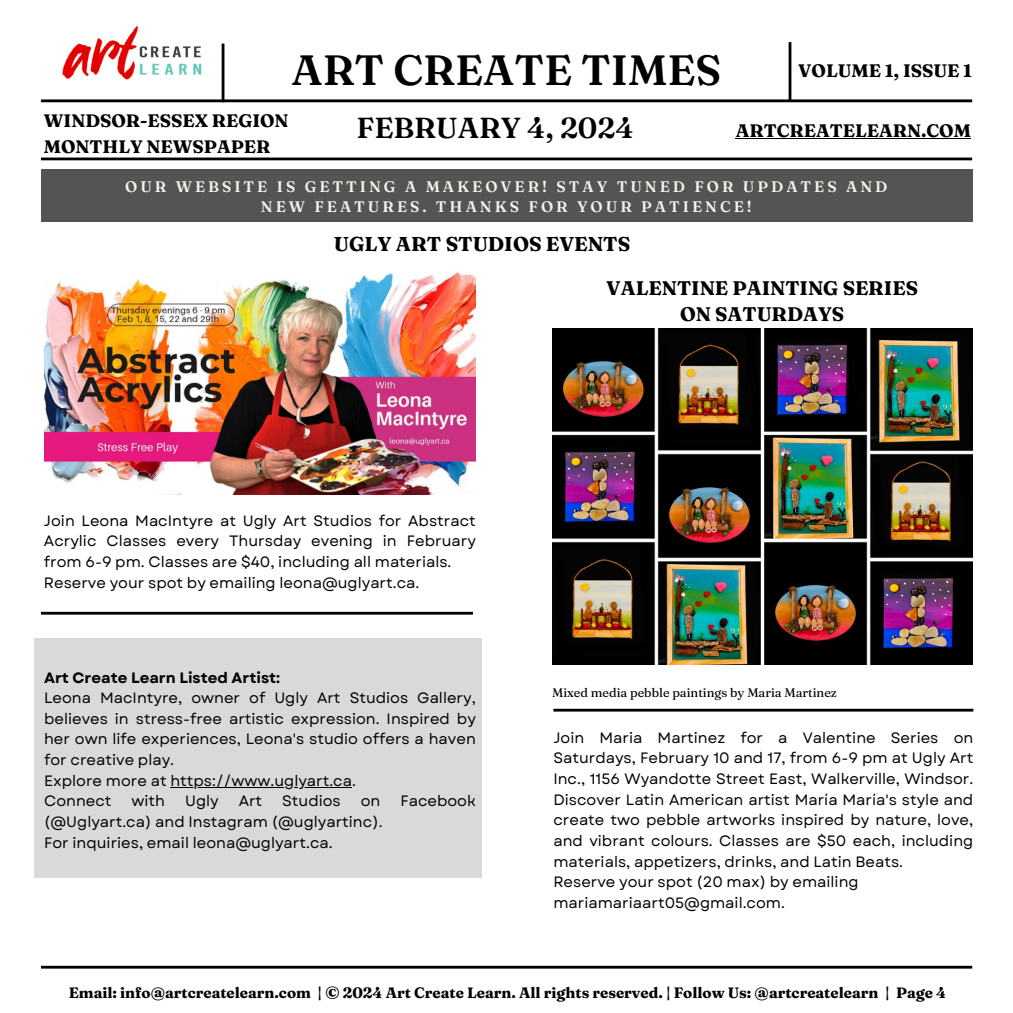
<style>
.page{position:relative;width:1013px;height:1013px;background:#fff}
.page>*{position:absolute;margin:0;border:0;box-sizing:border-box;transform-origin:0 0}
.t1{font:600 42.25px "Fraunces 9 pt";color:#000}
.t2{font:600 29px "Fraunces 9 pt";color:#000}
.t3{font:700 20px "Fraunces 9 pt";color:#000}
.t4{font:700 19.62px/26.6px "Fraunces 9 pt";color:#000;text-align:center}
.t5{font:700 18px/25.1px "Fraunces 9 pt";color:#000}
.t6{font:600 15.25px/20.6px "Fraunces 9 pt";letter-spacing:.195em;color:#f4f2e9;text-align:center}
.t7{font:15px/20.6px "Garet";color:#000}
.t8{font:700 15px "Fraunces 9 pt";color:#000}
.t9{font:12.5px "Fraunces 9 pt";color:#000}
.s1{font-weight:700}
</style>
<div class="page">
<img style="left:62px;top:25px;width:140px;height:55px">
<hr style="left:41px;top:99px;width:931px;height:3px;background:#000">
<hr style="left:41px;top:157px;width:931px;height:3px;background:#000">
<hr style="left:222px;top:44px;width:2px;height:58px;background:#000">
<hr style="left:788px;top:42px;width:3px;height:59px;background:#000">
<div style="left:41px;top:169px;width:931px;height:53px;background:#545454"></div>
<hr style="left:41px;top:612px;width:432px;height:2px;background:#000">
<hr style="left:41px;top:965px;width:931px;height:3px;background:#000">
<hr style="left:553px;top:708px;width:420px;height:3px;background:#000">
<img style="left:44px;top:272px;width:431px;height:222px">
<img style="left:552px;top:328px;width:420px;height:336px">
<hr style="left:735px;top:138px;width:236px;height:1px;background:#000">
<div style="left:34px;top:638px;width:448px;height:239px;background:#d9d9d9"></div>
<hr style="left:170px;top:786px;width:182px;height:1px;background:#000">
<h3 class="t1" style="left:291px;top:43px;width:431px">ART CREATE TIMES</h3>
<h6 class="t5" style="left:798px;top:57px;width:175px">VOLUME 1, ISSUE 1</h6>
<p class="t5" style="left:44px;top:108px;width:246px">WINDSOR-ESSEX REGION<br>MONTHLY NEWSPAPER</p>
<h6 class="t5" style="left:735px;top:118px;width:237px">ARTCREATELEARN.COM</h6>
<h2 class="t2" style="left:356px;top:109px;width:278px">FEBRUARY 4, 2024</h2>
<h3 class="t6" style="left:125px;top:176px;width:763px">OUR WEBSITE IS GETTING A MAKEOVER! STAY TUNED FOR UPDATES AND<br>NEW FEATURES. THANKS FOR YOUR PATIENCE!</h3>
<h3 class="t3" style="left:334px;top:231px;width:298px">UGLY ART STUDIOS EVENTS</h3>
<p class="t4" style="left:606px;top:274px;width:313px">VALENTINE PAINTING SERIES<br>ON SATURDAYS</p>
<h4 class="t7" style="left:44px;top:510px;width:433px">Join Leona MacIntyre at Ugly Art Studios for Abstract Acrylic Classes every Thursday evening in February from 6-9 pm. Classes are $40, including all materials.<br>Reserve your spot by emailing leona@uglyart.ca.</h4>
<h6 class="t7" style="left:44px;top:667px;width:433px"><span class="s1">Art Create Learn Listed Artist:<br></span>Leona MacIntyre, owner of Ugly Art Studios Gallery, believes in stress-free artistic expression. Inspired by her own life experiences, Leona's studio offers a haven for creative play.<br>Explore more at https://www.uglyart.ca.</h6>
<h5 class="t7" style="left:44px;top:790px;width:69px">Connect</h5>
<h5 class="t7" style="left:131px;top:790px;width:35px">with</h5>
<h5 class="t7" style="left:185px;top:790px;width:35px">Ugly</h5>
<h5 class="t7" style="left:239px;top:790px;width:25px">Art</h5>
<h5 class="t7" style="left:282px;top:790px;width:60px">Studios</h5>
<h5 class="t7" style="left:361px;top:790px;width:21px">on</h5>
<h5 class="t7" style="left:400px;top:790px;width:77px">Facebook</h5>
<h5 class="t7" style="left:44px;top:811px;width:340px">(@Uglyart.ca) and Instagram (@uglyartinc).<br>For inquiries, email leona@uglyart.ca.</h5>
<p class="t9" style="left:552px;top:685px;width:286px">Mixed media pebble paintings by Maria Martinez</p>
<h3 class="t7" style="left:553px;top:727px;width:421px">Join Maria Martinez for a Valentine Series on Saturdays, February 10 and 17, from 6-9 pm at Ugly Art Inc., 1156 Wyandotte Street East, Walkerville, Windsor.<br>Discover Latin American artist María María's style and create two pebble artworks inspired by nature, love, and vibrant colours. Classes are $50 each, including materials, appetizers, drinks, and Latin Beats.<br>Reserve your spot (20 max) by emailing mariamariaart05@gmail.com.</h3>
<h3 class="t8" style="left:69px;top:982px;width:879px">Email: info@artcreatelearn.com | © 2024 Art Create Learn. All rights reserved. | Follow Us: @artcreatelearn | Page 4</h3>
</div>
